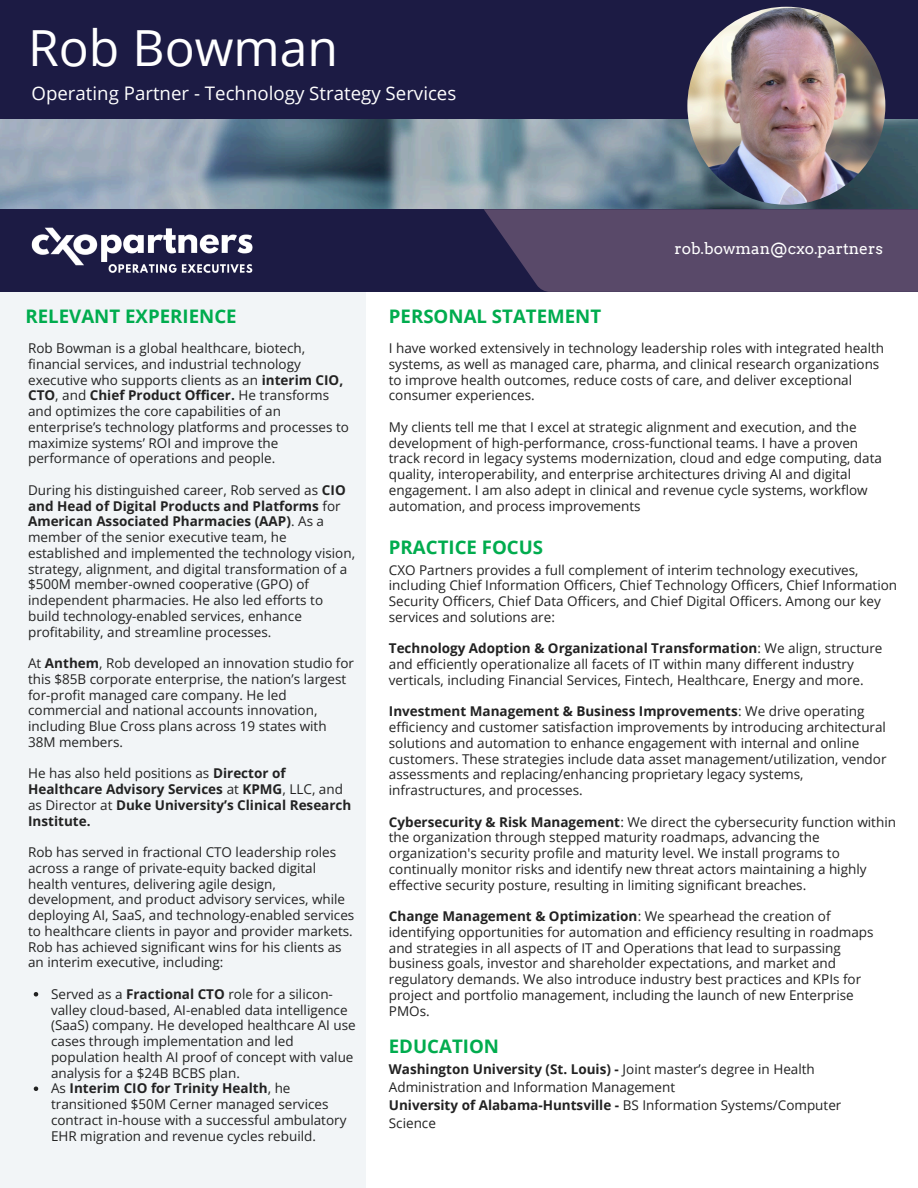
<style>
.page{position:relative;width:918px;height:1188px;background:#fff}
.page>*{position:absolute;margin:0;border:0;box-sizing:border-box;transform-origin:0 0}
.t1{font:49.8px "Open Sans";color:#fff}
.t2{font:700 18.75px "Open Sans";color:#00ac4e}
.t3{font:18.75px "Open Sans";color:#fff}
.t4{font:15.6px "Arvo";color:#fff}
.t5{font:13.5px/15.8px "Open Sans";color:#222}
.t6{font:700 13.5px/15.8px "Open Sans";color:#222}
.s1{font-weight:700}
.s2{font-weight:400}
</style>
<div class="page">
<img style="left:0;top:119px;width:918px;height:90px">
<div style="left:0;top:0;width:918px;height:119px;background:#1c1b44"></div>
<div style="left:0;top:234px;width:366px;height:954px;background:#f2f5f7"></div>
<div style="left:0;top:209px;width:918px;height:82px;background:#1c1b44"></div>
<svg style="left:484px;top:209px;width:434px;height:83px"></svg>
<img style="left:687px;top:7px;width:198px;height:198px;border-radius:50%">
<img style="left:31px;top:227px;width:222px;height:46px">
<svg style="left:34px;top:992px;width:4px;height:5px"></svg>
<svg style="left:34px;top:1087px;width:4px;height:4px"></svg>
<h3 class="t1" style="left:28px;top:13px;width:311px">Rob Bowman</h3>
<h2 class="t3" style="left:32px;top:80px;width:426px">Operating Partner - Technology Strategy Services</h2>
<p class="t2" style="left:25px;top:303px;width:213px">RELEVANT EXPERIENCE</p>
<p class="t2" style="left:389px;top:303px;width:214px">PERSONAL STATEMENT</p>
<p class="t4" style="left:674px;top:239px;width:210px">rob.bowman@cxo.partners</p>
<p class="t5" style="left:28px;top:340px;width:322px">Rob Bowman is a global healthcare, biotech, financial services, and industrial technology executive who supports clients as an <span class="s1">interim CIO, CTO</span>, and <span class="s1">Chief Product Officer.</span> He transforms and optimizes the core capabilities of an enterprise’s technology platforms and processes to maximize systems’ ROI and improve the performance of operations and people.</p>
<p class="t5" style="left:28px;top:482px;width:329px">During his distinguished career, Rob served as <span class="s1">CIO and Head of Digital Products and Platforms</span> for <span class="s1">American Associated Pharmacies (AAP)</span>. As a member of the senior executive team, he established and implemented the technology vision, strategy, alignment, and digital transformation of a $500M member-owned cooperative (GPO) of independent pharmacies. He also led efforts to build technology-enabled services, enhance profitability, and streamline processes.</p>
<p class="t5" style="left:28px;top:655px;width:327px">At <span class="s1">Anthem</span>, Rob developed an innovation studio for this $85B corporate enterprise, the nation’s largest for-profit managed care company. He led commercial and national accounts innovation, including Blue Cross plans across 19 states with 38M members.</p>
<h4 class="t6" style="left:28px;top:765px;width:325px"><span class="s2">He has also held positions as</span> Director of Healthcare Advisory Services <span class="s2">at</span> KPMG<span class="s2">, LLC, and as Director at</span> Duke University’s Clinical Research Institute.</h4>
<p class="t5" style="left:28px;top:844px;width:328px">Rob has served in fractional CTO leadership roles across a range of private-equity backed digital health ventures, delivering agile design, development, and product advisory services, while deploying AI, SaaS, and technology-enabled services to healthcare clients in payor and provider markets.<br>Rob has achieved significant wins for his clients as an interim executive, including:</p>
<p class="t5" style="left:51px;top:986px;width:306px">Served as a <span class="s1">Fractional CTO</span> role for a silicon&shy;valley cloud-based, AI-enabled data intelligence (SaaS) company. He developed healthcare AI use cases through implementation and led population health AI proof of concept with value analysis for a $24B BCBS plan.</p>
<p class="t5" style="left:51px;top:1080px;width:297px">As <span class="s1">Interim CIO for Trinity Health</span>, he transitioned $50M Cerner managed services contract in-house with a successful ambulatory EHR migration and revenue cycles rebuild.</p>
<p class="t5" style="left:389px;top:340px;width:497px">I have worked extensively in technology leadership roles with integrated health systems, as well as managed care, pharma, and clinical research organizations to improve health outcomes, reduce costs of care, and deliver exceptional consumer experiences.</p>
<p class="t5" style="left:389px;top:419px;width:495px">My clients tell me that I excel at strategic alignment and execution, and the development of high-performance, cross-functional teams. I have a proven track record in legacy systems modernization, cloud and edge computing, data quality, interoperability, and enterprise architectures driving AI and digital engagement. I am also adept in clinical and revenue cycle systems, workflow automation, and process improvements</p>
<h2 class="t2" style="left:389px;top:534px;width:156px">PRACTICE FOCUS</h2>
<p class="t5" style="left:389px;top:562px;width:510px">CXO Partners provides a full complement of interim technology executives, including Chief Information Officers, Chief Technology Officers, Chief Information Security Officers, Chief Data Officers, and Chief Digital Officers. Among our key services and solutions are:</p>
<p class="t5" style="left:389px;top:640px;width:495px"><span class="s1">Technology Adoption &amp; Organizational Transformation</span>: We align, structure and efficiently operationalize all facets of IT within many different industry verticals, including Financial Services, Fintech, Healthcare, Energy and more.</p>
<p class="t5" style="left:389px;top:703px;width:499px"><span class="s1">Investment Management &amp; Business Improvements</span>: We drive operating efficiency and customer satisfaction improvements by introducing architectural solutions and automation to enhance engagement with internal and online customers. These strategies include data asset management/utilization, vendor assessments and replacing/enhancing proprietary legacy systems, infrastructures, and processes.</p>
<p class="t5" style="left:389px;top:814px;width:509px"><span class="s1">Cybersecurity &amp; Risk Management</span>: We direct the cybersecurity function within the organization through stepped maturity roadmaps, advancing the organization's security profile and maturity level. We install programs to continually monitor risks and identify new threat actors maintaining a highly effective security posture, resulting in limiting significant breaches.</p>
<p class="t5" style="left:389px;top:908px;width:486px"><span class="s1">Change Management &amp; Optimization</span>: We spearhead the creation of identifying opportunities for automation and efficiency resulting in roadmaps and strategies in all aspects of IT and Operations that lead to surpassing business goals, investor and shareholder expectations, and market and regulatory demands. We also introduce industry best practices and KPIs for project and portfolio management, including the launch of new Enterprise PMOs.</p>
<h2 class="t2" style="left:389px;top:1033px;width:112px">EDUCATION</h2>
<p class="t5" style="left:389px;top:1059px;width:427px;line-height:18px"><span class="s1">Washington University (St. Louis) -</span> Joint master’s degree in Health<br>Administration and Information Management</p>
<p class="t5" style="left:389px;top:1095px;width:454px;line-height:18px"><span class="s1">University of Alabama-Huntsville -</span> BS Information Systems/Computer<br>Science</p>
</div>
